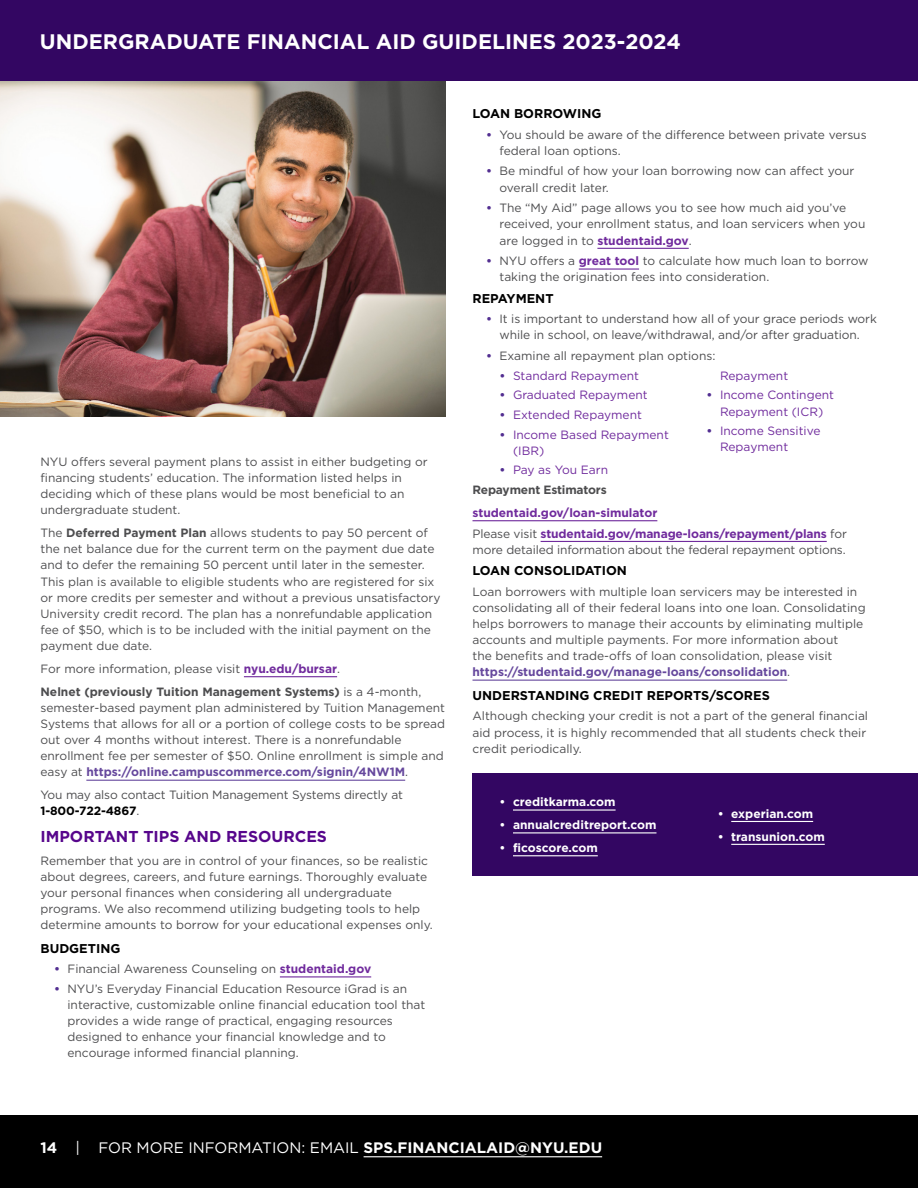
<style>
.page{position:relative;width:918px;height:1188px;background:#fff}
.page>*{position:absolute;margin:0;border:0;box-sizing:border-box;transform-origin:0 0}
.t1{font:700 21px "Gotham";color:#fff}
._02d_-_Int_-_Course_Description{font:700 15.75px "Gotham";color:#57068c}
.t2{font:700 15.15px "Gotham";color:#fff}
._01c_-_Int_-_H3_Subhead_Black{font:700 12.75px "Gotham";color:#000}
._02d_-_Int_-_Course_Description-2{font:12px/16.2px "Gotham";color:#4d4d4f}
.t3{font:12px/16.2px "Gotham";color:#702b9d}
.t4{font:700 12px "Gotham";color:#fff}
._02d_-_Int_-_Course_Description-3{font:700 12px "Gotham";color:#702b9d}
._02d_-_Int_-_Course_Description-4{font:700 12px "Gotham";letter-spacing:-.015em;color:#4d4d4f}
.s1{font-weight:700}
.s2{font-weight:700;color:#702b9d}
.s3{font-weight:700;color:#66489d}
.s4{font-weight:700;color:#000}
.s5{font-weight:700;color:#522e91}
.s6{font-weight:400}
</style>
<div class="page">
<div style="left:0;top:0;width:918px;height:81px;background:#330662"></div>
<div style="left:0;top:1115px;width:918px;height:73px;background:#000"></div>
<hr style="left:244px;top:676px;width:93px;height:1px;background:#702b9d">
<hr style="left:86px;top:780px;width:319px;height:1px;background:#66489d">
<hr style="left:280px;top:976px;width:91px;height:1px;background:#702b9d">
<hr style="left:597px;top:248px;width:92px;height:1px;background:#702b9d">
<hr style="left:579px;top:268px;width:60px;height:2px;background:#702b9d">
<hr style="left:472px;top:520px;width:185px;height:1px;background:#702b9d">
<hr style="left:541px;top:541px;width:286px;height:1px;background:#702b9d">
<hr style="left:472px;top:680px;width:315px;height:1px;background:#66489d">
<img style="left:0;top:81px;width:446px;height:335px">
<div style="left:472px;top:773px;width:446px;height:103px;background:#330662"></div>
<hr style="left:513px;top:809px;width:103px;height:2px;background:#fff">
<hr style="left:513px;top:832px;width:143px;height:1px;background:#fff">
<hr style="left:513px;top:855px;width:85px;height:1px;background:#fff">
<hr style="left:731px;top:821px;width:82px;height:1px;background:#fff">
<hr style="left:731px;top:844px;width:94px;height:1px;background:#fff">
<hr style="left:364px;top:1156px;width:238px;height:1px;background:#fff">
<h1 class="t1" style="left:40px;top:28px;width:642px">UNDERGRADUATE FINANCIAL AID GUIDELINES 2023-2024</h1>
<p class="_02d_-_Int_-_Course_Description-2" style="left:40px;top:453px;width:389px">NYU offers several payment plans to assist in either budgeting or financing students’ education. The information listed helps in deciding which of these plans would be most beneficial to an undergraduate student.</p>
<p class="_02d_-_Int_-_Course_Description-2" style="left:40px;top:525px;width:402px">The <span class="s1">Deferred Payment Plan</span> allows students to pay 50 percent of the net balance due for the current term on the payment due date and to defer the remaining 50 percent until later in the semester.<br>This plan is available to eligible students who are registered for six or more credits per semester and without a previous unsatisfactory University credit record. The plan has a nonrefundable application fee of $50, which is to be included with the initial payment on the payment due date.</p>
<p class="_02d_-_Int_-_Course_Description-2" style="left:40px;top:660px;width:299px">For more information, please visit <span class="s2">nyu.edu/bursar</span>.</p>
<p class="_02d_-_Int_-_Course_Description-2" style="left:40px;top:683px;width:406px"><span class="s1">Nelnet (previously Tuition Management Systems)</span> is a 4-month, semester-based payment plan administered by Tuition Management Systems that allows for all or a portion of college costs to be spread out over 4 months without interest. There is a nonrefundable enrollment fee per semester of $50. Online enrollment is simple and easy at <span class="s3">https://online.campuscommerce.com/signin/4NW1M</span>.</p>
<p class="_02d_-_Int_-_Course_Description-2" style="left:40px;top:787px;width:364px">You may also contact Tuition Management Systems directly at<br><span class="s4">1-800-722-4867</span>.</p>
<p class="_02d_-_Int_-_Course_Description" style="left:40px;top:826px;width:288px">IMPORTANT TIPS AND RESOURCES</p>
<p class="_02d_-_Int_-_Course_Description-2" style="left:40px;top:852px;width:392px">Remember that you are in control of your finances, so be realistic about degrees, careers, and future earnings. Thoroughly evaluate your personal finances when considering all undergraduate programs. We also recommend utilizing budgeting tools to help determine amounts to borrow for your educational expenses only.</p>
<h3 class="_01c_-_Int_-_H3_Subhead_Black" style="left:40px;top:940px;width:81px">BUDGETING</h3>
<p class="_02d_-_Int_-_Course_Description-2" style="left:54px;top:961px;width:319px"><span class="s5">•</span> Financial Awareness Counseling on <span class="s2">studentaid.gov</span></p>
<p class="_02d_-_Int_-_Course_Description-2" style="left:68px;top:980px;width:359px;text-indent:-14px"><span class="s5">•</span> NYU’s Everyday Financial Education Resource iGrad is an interactive, customizable online financial education tool that provides a wide range of practical, engaging resources designed to enhance your financial knowledge and to encourage informed financial planning.</p>
<h3 class="_01c_-_Int_-_H3_Subhead_Black" style="left:472px;top:105px;width:131px">LOAN BORROWING</h3>
<p class="_02d_-_Int_-_Course_Description-2" style="left:500px;top:126px;width:369px;text-indent:-14px"><span class="s5">•</span> You should be aware of the difference between private versus federal loan options.</p>
<p class="_02d_-_Int_-_Course_Description-2" style="left:500px;top:163px;width:356px;text-indent:-14px"><span class="s5">•</span> Be mindful of how your loan borrowing now can affect your overall credit later.</p>
<p class="_02d_-_Int_-_Course_Description-2" style="left:500px;top:200px;width:367px;text-indent:-14px"><span class="s5">•</span> The “My Aid” page allows you to see how much aid you’ve received, your enrollment status, and loan servicers when you are logged in to <span class="s2">studentaid.gov</span>.</p>
<p class="_02d_-_Int_-_Course_Description-2" style="left:500px;top:253px;width:371px;text-indent:-14px"><span class="s5">•</span> NYU offers a <span class="s2">great tool</span> to calculate how much loan to borrow taking the origination fees into consideration.</p>
<h3 class="_01c_-_Int_-_H3_Subhead_Black" style="left:472px;top:290px;width:83px">REPAYMENT</h3>
<p class="_02d_-_Int_-_Course_Description-2" style="left:486px;top:311px;width:392px;text-align:center"><span class="s5">•</span> It is important to understand how all of your grace periods work while in school, on leave/withdrawal, and/or after graduation.</p>
<p class="_02d_-_Int_-_Course_Description-2" style="left:486px;top:348px;width:231px"><span class="s5">•</span> Examine all repayment plan options:</p>
<p class="t3" style="left:500px;top:367px;width:141px"><span class="s5">•</span> Standard Repayment</p>
<p class="t3" style="left:500px;top:387px;width:150px"><span class="s5">•</span> Graduated Repayment</p>
<p class="t3" style="left:500px;top:406px;width:144px"><span class="s5">•</span> Extended Repayment</p>
<p class="t3" style="left:513px;top:426px;width:157px;text-indent:-14px"><span class="s5">•</span> Income Based Repayment (IBR)</p>
<p class="t3" style="left:500px;top:462px;width:110px"><span class="s5">•</span> Pay as You Earn</p>
<p class="t3" style="left:720px;top:367px;width:70px">Repayment</p>
<p class="t3" style="left:706px;top:387px;width:129px;text-align:center"><span class="s5">•</span> Income Contingent<br>Repayment (ICR)</p>
<p class="t3" style="left:720px;top:423px;width:102px;text-indent:-14px"><span class="s5">•</span> Income Sensitive<br>Repayment</p>
<p class="_02d_-_Int_-_Course_Description-4" style="left:472px;top:482px;width:136px">Repayment Estimators</p>
<p class="_02d_-_Int_-_Course_Description-3" style="left:472px;top:505px;width:186px">studentaid.gov/loan-simulator</p>
<p class="_02d_-_Int_-_Course_Description-2" style="left:472px;top:525px;width:376px">Please visit <span class="s2">studentaid.gov/manage-loans/repayment/plans</span> for more detailed information about the federal repayment options.</p>
<h3 class="_01c_-_Int_-_H3_Subhead_Black" style="left:472px;top:562px;width:156px">LOAN CONSOLIDATION</h3>
<p class="_02d_-_Int_-_Course_Description-2" style="left:472px;top:583px;width:395px">Loan borrowers with multiple loan servicers may be interested in consolidating all of their federal loans into one loan. Consolidating helps borrowers to manage their accounts by eliminating multiple accounts and multiple payments. For more information about<br>the benefits and trade-offs of loan consolidation, please visit <span class="s3">https://studentaid.gov/manage-loans/consolidation</span>.</p>
<h3 class="_01c_-_Int_-_H3_Subhead_Black" style="left:472px;top:687px;width:299px">UNDERSTANDING CREDIT REPORTS/SCORES</h3>
<p class="_02d_-_Int_-_Course_Description-2" style="left:472px;top:708px;width:397px">Although checking your credit is not a part of the general financial aid process, it is highly recommended that all students check their credit periodically.</p>
<p class="t4" style="left:500px;top:794px;width:118px">• creditkarma.com</p>
<p class="t4" style="left:500px;top:817px;width:158px">• annualcreditreport.com</p>
<p class="t4" style="left:500px;top:840px;width:100px">• ficoscore.com</p>
<p class="t4" style="left:718px;top:806px;width:97px">• experian.com</p>
<p class="t4" style="left:718px;top:828px;width:109px">• transunion.com</p>
<p class="t2" style="left:40px;top:1138px;width:563px">14 <span class="s6">| FOR MORE INFORMATION: EMAIL</span> SPS.FINANCIALAID@NYU.EDU</p>
</div>
